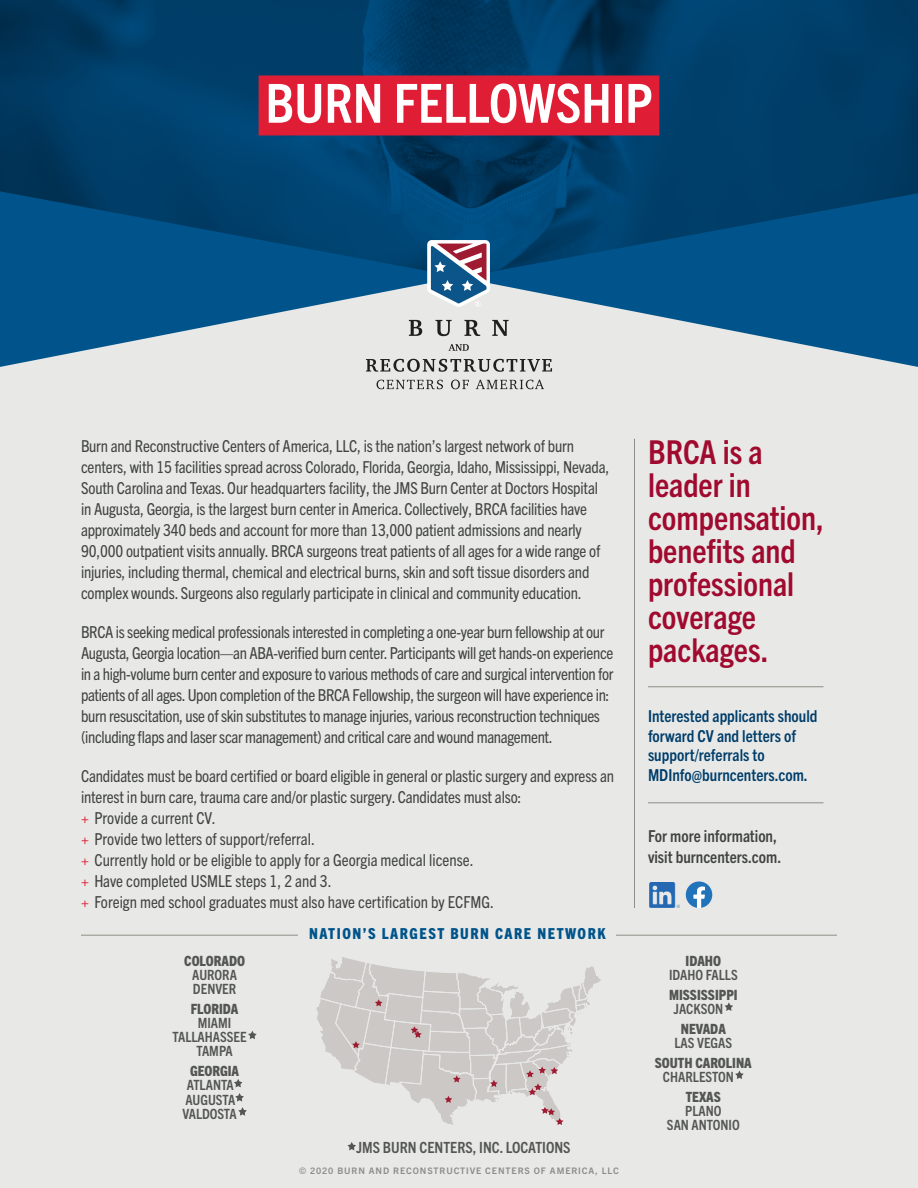
<style>
.page{position:relative;width:918px;height:1188px;background:#fff}
.page>*{position:absolute;margin:0;border:0;box-sizing:border-box;transform-origin:0 0}
.t1{font:700 condensed 54px "Trade Gothic Next LT Pro";color:#fff}
.t2{font:700 condensed 33px/33px "Trade Gothic Next LT Pro";color:#a00a2f}
.t3{font:condensed 16.5px/21px "Trade Gothic Next LT Pro";letter-spacing:-.01em;color:#414340}
.t4{font:700 condensed 16.5px/19.5px "Trade Gothic Next LT Pro";color:#003d6a}
.t5{font:700 condensed 16.5px/21px "Trade Gothic Next LT Pro";color:#414340}
.t6{font:700 condensed 15.45px "Trade Gothic Next LT Pro";color:#545653}
.t7{font:800 condensed 15.15px "Trade Gothic Next LT Pro";letter-spacing:.1em;color:#00548b}
.t8{font:700 condensed 14.1px/14.1px "Trade Gothic Next LT Pro";color:#545653;text-align:center}
.t9{font:800 condensed 14.1px "Trade Gothic Next LT Pro";color:#545653}
.t10{font:700 9px "Trade Gothic Next LT Pro";letter-spacing:.1em;color:#8e8e88}
.s1{color:#df1e36}
</style>
<div class="page">
<div style="left:0;top:277px;width:918px;height:911px;background:#e8e9e7"></div>
<img style="left:0;top:0;width:918px;height:277px">
<svg style="left:427px;top:240px;width:63px;height:67px"></svg>
<svg style="left:409px;top:320px;width:13px;height:16px"></svg>
<svg style="left:436px;top:320px;width:16px;height:16px"></svg>
<svg style="left:464px;top:320px;width:16px;height:16px"></svg>
<svg style="left:492px;top:320px;width:17px;height:16px"></svg>
<svg style="left:449px;top:344px;width:20px;height:7px"></svg>
<svg style="left:366px;top:359px;width:186px;height:13px;background:#a4a4a3"></svg>
<svg style="left:377px;top:380px;width:66px;height:9px"></svg>
<svg style="left:451px;top:380px;width:18px;height:9px"></svg>
<svg style="left:476px;top:380px;width:68px;height:9px"></svg>
<div style="left:259px;top:75px;width:400px;height:60px;background:#df1e36"></div>
<hr style="left:634px;top:439px;width:1px;height:469px;background:#8e8e88">
<img style="left:648px;top:882px;width:31px;height:25px">
<svg style="left:686px;top:881px;width:26px;height:27px"></svg>
<hr style="left:81px;top:935px;width:756px;height:1px;background:#8e8e88">
<hr style="left:648px;top:686px;width:176px;height:1px;background:#8e8e88">
<hr style="left:648px;top:802px;width:176px;height:1px;background:#8e8e88">
<div style="left:299px;top:928px;width:317px;height:15px;background:#e8e9e7"></div>
<svg style="left:315px;top:955px;width:288px;height:172px;background:#d9d7d4"></svg>
<svg style="left:248px;top:1031px;width:9px;height:8px"></svg>
<svg style="left:234px;top:1079px;width:8px;height:8px"></svg>
<svg style="left:235px;top:1093px;width:12px;height:23px"></svg>
<svg style="left:725px;top:1002px;width:8px;height:9px"></svg>
<svg style="left:735px;top:1071px;width:9px;height:8px"></svg>
<svg style="left:347px;top:1142px;width:9px;height:8px"></svg>
<h1 class="t1" style="left:265px;top:66px;width:389px">BURN FELLOWSHIP</h1>
<p class="t3" style="left:81px;top:434px;width:530px">Burn and Reconstructive Centers of America, LLC, is the nation’s largest network of burn centers, with 15 facilities spread across Colorado, Florida, Georgia, Idaho, Mississippi, Nevada, South Carolina and Texas. Our headquarters facility, the JMS Burn Center at Doctors Hospital in Augusta, Georgia, is the largest burn center in America. Collectively, BRCA facilities have approximately 340 beds and account for more than 13,000 patient admissions and nearly 90,000 outpatient visits annually. BRCA surgeons treat patients of all ages for a wide range of injuries, including thermal, chemical and electrical burns, skin and soft tissue disorders and complex wounds. Surgeons also regularly participate in clinical and community education.</p>
<p class="t3" style="left:81px;top:620px;width:534px">BRCA is seeking medical professionals interested in completing a one-year burn fellowship at our Augusta, Georgia location—an ABA-verified burn center. Participants will get hands-on experience in a high-volume burn center and exposure to various methods of care and surgical intervention for patients of all ages. Upon completion of the BRCA Fellowship, the surgeon will have experience in: burn resuscitation, use of skin substitutes to manage injuries, various reconstruction techniques (including flaps and laser scar management) and critical care and wound management.</p>
<p class="t3" style="left:81px;top:764px;width:535px">Candidates must be board certified or board eligible in general or plastic surgery and express an interest in burn care, trauma care and/or plastic surgery. Candidates must also:<br><span class="s1">+</span> Provide a current CV.<br><span class="s1">+</span> Provide two letters of support/referral.<br><span class="s1">+</span> Currently hold or be eligible to apply for a Georgia medical license.<br><span class="s1">+</span> Have completed USMLE steps 1, 2 and 3.<br><span class="s1">+</span> Foreign med school graduates must also have certification by ECFMG.</p>
<p class="t7" style="left:309px;top:924px;width:298px">NATION’S LARGEST BURN CARE NETWORK</p>
<p class="t9" style="left:184px;top:951px;width:62px">COLORADO</p>
<p class="t8" style="left:192px;top:967px;width:46px;text-align:left">AURORA<br>DENVER</p>
<p class="t9" style="left:191px;top:999px;width:49px">FLORIDA</p>
<p class="t8" style="left:198px;top:1015px;width:35px">MIAMI</p>
<p class="t8" style="left:173px;top:1029px;width:76px">TALLAHASSEE</p>
<p class="t8" style="left:196px;top:1043px;width:38px">TAMPA</p>
<p class="t9" style="left:190px;top:1062px;width:51px">GEORGIA</p>
<p class="t8" style="left:182px;top:1077px;width:56px">ATLANTA<br>AUGUSTA<br>VALDOSTA</p>
<p class="t6" style="left:356px;top:1137px;width:216px">JMS BURN CENTERS, INC. LOCATIONS</p>
<p class="t10" style="left:299px;top:1164px;width:321px">© 2020 BURN AND RECONSTRUCTIVE CENTERS OF AMERICA, LLC</p>
<h2 class="t2" style="left:648px;top:434px;width:177px">BRCA is a leader in compensation, benefits and professional coverage packages.</h2>
<p class="t4" style="left:648px;top:706px;width:171px">Interested applicants should forward CV and letters of support/referrals to<br>MDInfo@burncenters.com.</p>
<p class="t5" style="left:648px;top:825px;width:135px">For more information, visit burncenters.com.</p>
<p class="t9" style="left:686px;top:951px;width:37px">IDAHO</p>
<p class="t8" style="left:669px;top:967px;width:70px">IDAHO FALLS</p>
<p class="t9" style="left:669px;top:985px;width:70px">MISSISSIPPI</p>
<p class="t8" style="left:674px;top:1001px;width:51px">JACKSON</p>
<p class="t9" style="left:681px;top:1019px;width:47px">NEVADA</p>
<p class="t8" style="left:675px;top:1035px;width:59px">LAS VEGAS</p>
<p class="t9" style="left:655px;top:1053px;width:99px">SOUTH CAROLINA</p>
<p class="t8" style="left:663px;top:1069px;width:72px">CHARLESTON</p>
<p class="t9" style="left:686px;top:1087px;width:37px">TEXAS</p>
<p class="t8" style="left:667px;top:1103px;width:74px">PLANO<br>SAN ANTONIO</p>
</div>
